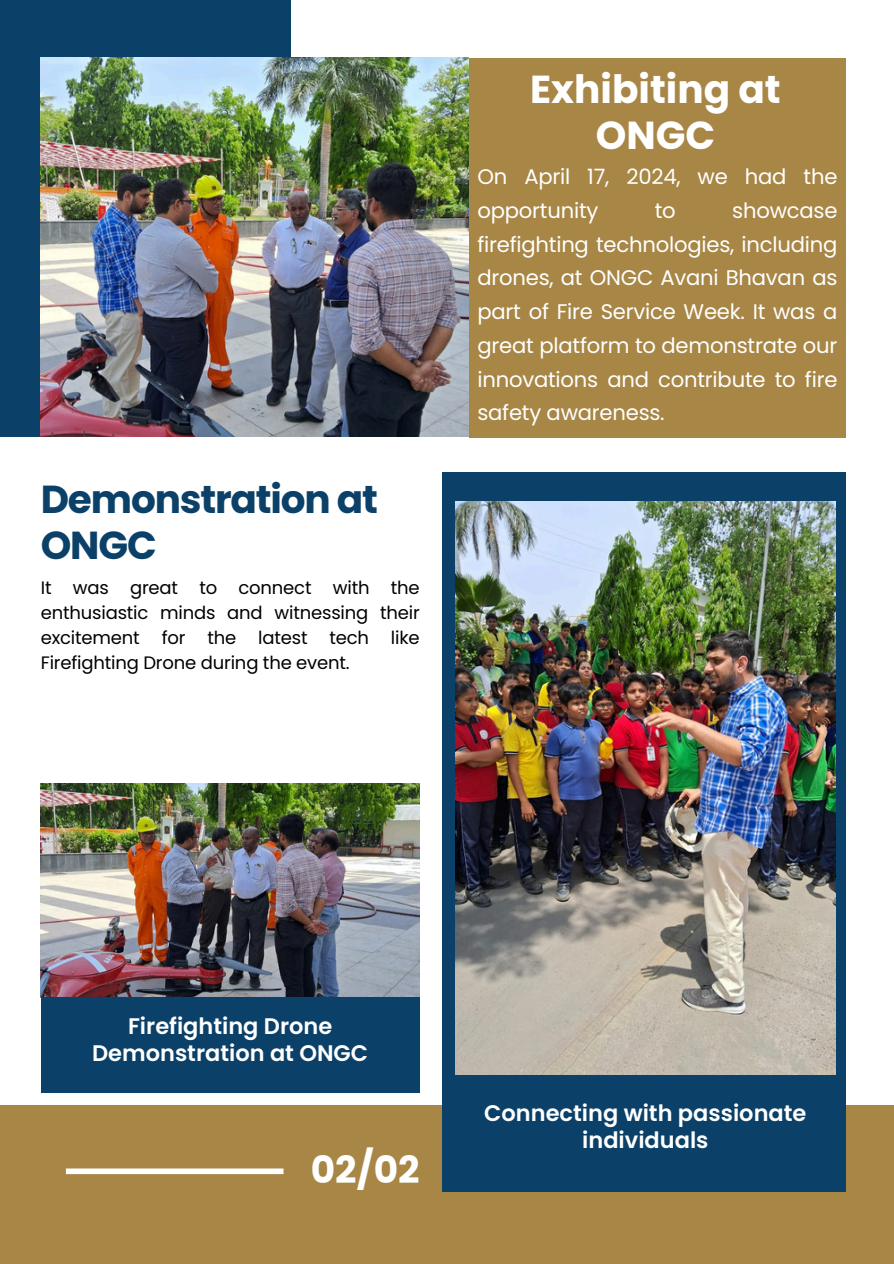
<style>
.page{position:relative;width:894px;height:1264px;background:#fff}
.page>*{position:absolute;margin:0;border:0;box-sizing:border-box;transform-origin:0 0}
.t1{font:700 39px/46.2px "Poppins";letter-spacing:-.03em;color:#0b4068}
.t2{font:700 39px/46.2px "Poppins";color:#fff;text-align:center}
.t3{font:700 37.5px "Poppins";color:#fff}
.t4{font:600 22.5px/27px "Poppins";color:#fff;text-align:center}
.t5{font:21.15px/33.8px "Poppins";letter-spacing:-.01em;color:#fff}
.t6{font:18px/24.8px "Poppins";letter-spacing:-.01em;color:#000;text-align:justify}
</style>
<div class="page">
<div style="left:468px;top:58px;width:377px;height:379px;background:#a88746"></div>
<div style="left:0;top:0;width:290px;height:437px;background:#0b4068"></div>
<div style="left:0;top:1104px;width:893px;height:159px;background:#a88746"></div>
<div style="left:442px;top:472px;width:403px;height:719px;background:#0b4068"></div>
<img style="left:455px;top:502px;width:380px;height:572px">
<div style="left:66px;top:1168px;width:217px;height:6px;background:#fff"></div>
<img style="left:41px;top:57px;width:427px;height:380px">
<img style="left:41px;top:784px;width:378px;height:213px">
<div style="left:41px;top:997px;width:378px;height:95px;background:#0b4068"></div>
<h3 class="t1" style="left:41px;top:476px;width:338px">Demonstration at<br>ONGC</h3>
<h2 class="t6" style="left:41px;top:575px;width:380px">It was great to connect with the enthusiastic minds and witnessing their excitement for the latest tech like Firefighting Drone during the event.</h2>
<h4 class="t2" style="left:530px;top:66px;width:252px">Exhibiting at<br>ONGC</h4>
<p class="t5" style="left:477px;top:160px;width:361px">On April 17, 2024, we had the opportunity</p>
<p class="t5" style="left:477px;top:194px;width:361px;text-align:justify;text-indent:255px">showcase firefighting technologies, including drones, at ONGC Avani Bhavan as part of Fire Service Week. It was a great platform to demonstrate our innovations and contribute to fire safety awareness.</p>
<p class="t5" style="left:654px;top:194px;width:23px">to</p>
<h1 class="t4" style="left:92px;top:1013px;width:277px">Firefighting Drone<br>Demonstration at ONGC</h1>
<p class="t3" style="left:311px;top:1143px;width:110px">02/02</p>
<h3 class="t4" style="left:484px;top:1099px;width:323px">Connecting with passionate individuals</h3>
</div>
